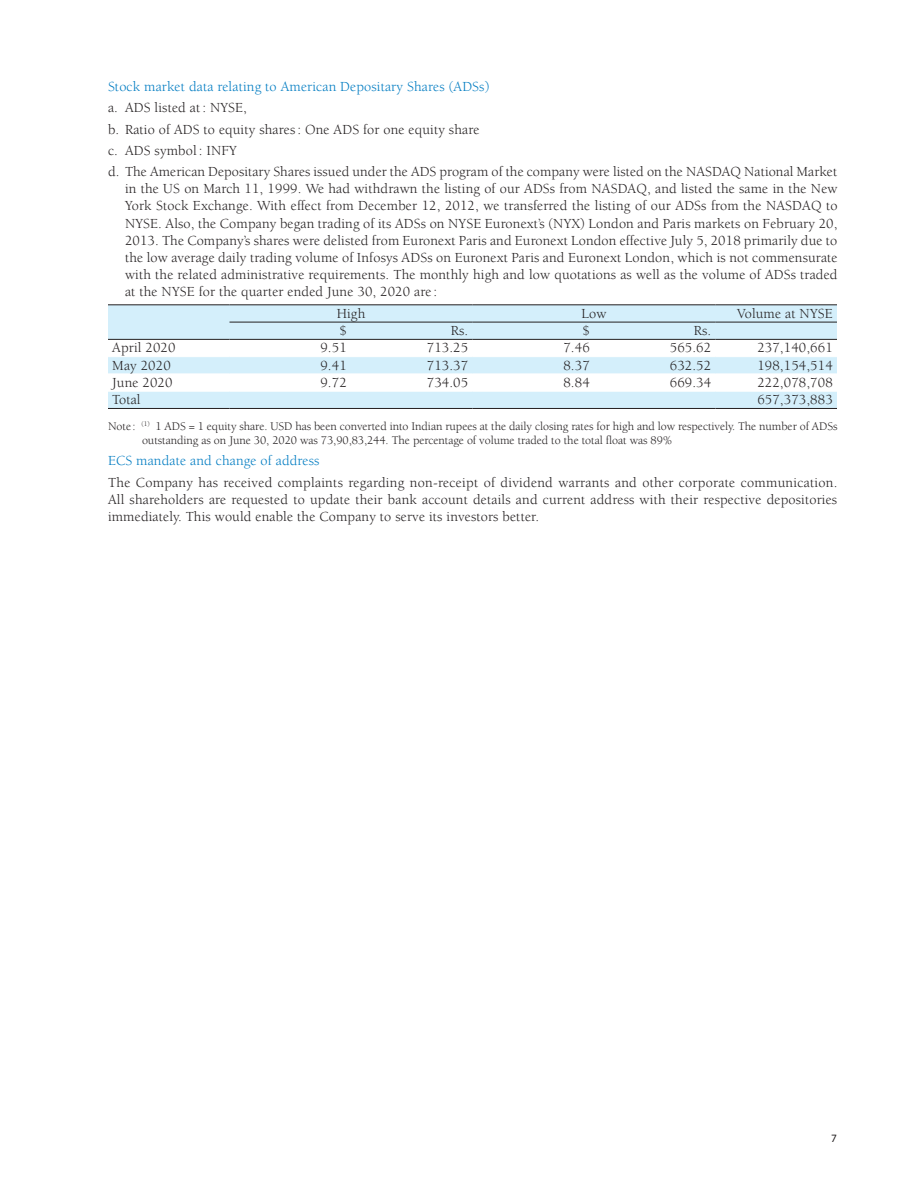
<style>
.page{position:relative;width:918px;height:1188px;background:#fff}
.page>*{position:absolute;margin:0;border:0;box-sizing:border-box;transform-origin:0 0}
.Body{font:14.25px/17.1px "Berkeley Std";letter-spacing:.01em;color:#231f20;text-align:justify}
.Table_Body_Right{font:14.25px "Berkeley Std";letter-spacing:.01em;color:#231f20}
.Body_Indent{font:14.25px "Berkeley Std";letter-spacing:.01em;color:#007cc2}
.Table_Body_Left{font:14.25px "Berkeley Std";letter-spacing:.01em;color:#231f20}
.Body-2{font:14.25px "Berkeley Std";letter-spacing:.01em;color:#007cc2}
.Table_Body_Centre{font:14.25px "Berkeley Std";letter-spacing:.01em;color:#231f20}
.Note-02{font:12px/14.4px "Berkeley Std";letter-spacing:-.005em;color:#231f20}
.t1{font:11.25px "Myriad Pro";color:#231f20}
</style>
<div class="page">
<svg style="left:108px;top:305px;width:729px;height:103px;fill:#d4effb"></svg>
<hr style="left:108px;top:304px;width:122px;height:1px;background:#231f20">
<hr style="left:230px;top:304px;width:121px;height:1px;background:#231f20">
<hr style="left:351px;top:304px;width:121px;height:1px;background:#231f20">
<hr style="left:472px;top:304px;width:122px;height:1px;background:#231f20">
<hr style="left:594px;top:304px;width:122px;height:1px;background:#231f20">
<hr style="left:716px;top:304px;width:121px;height:1px;background:#231f20">
<hr style="left:230px;top:322px;width:121px;height:1px;background:#231f20">
<hr style="left:351px;top:322px;width:121px;height:1px;background:#231f20">
<hr style="left:472px;top:322px;width:122px;height:1px;background:#231f20">
<hr style="left:594px;top:322px;width:122px;height:1px;background:#231f20">
<hr style="left:716px;top:322px;width:121px;height:1px;background:#231f20">
<hr style="left:108px;top:339px;width:122px;height:1px;background:#231f20">
<hr style="left:230px;top:339px;width:121px;height:1px;background:#231f20">
<hr style="left:351px;top:339px;width:121px;height:1px;background:#231f20">
<hr style="left:472px;top:339px;width:122px;height:1px;background:#231f20">
<hr style="left:594px;top:339px;width:122px;height:1px;background:#231f20">
<hr style="left:716px;top:339px;width:121px;height:1px;background:#231f20">
<hr style="left:108px;top:356px;width:122px;height:1px;background:#fff">
<hr style="left:230px;top:356px;width:121px;height:1px;background:#fff">
<hr style="left:351px;top:356px;width:121px;height:1px;background:#fff">
<hr style="left:472px;top:356px;width:122px;height:1px;background:#fff">
<hr style="left:594px;top:356px;width:122px;height:1px;background:#fff">
<hr style="left:716px;top:356px;width:121px;height:1px;background:#fff">
<hr style="left:108px;top:374px;width:122px;height:1px;background:#fff">
<hr style="left:230px;top:374px;width:121px;height:1px;background:#fff">
<hr style="left:351px;top:374px;width:121px;height:1px;background:#fff">
<hr style="left:472px;top:374px;width:122px;height:1px;background:#fff">
<hr style="left:594px;top:374px;width:122px;height:1px;background:#fff">
<hr style="left:716px;top:374px;width:121px;height:1px;background:#fff">
<hr style="left:108px;top:391px;width:122px;height:1px;background:#fff">
<hr style="left:230px;top:391px;width:121px;height:1px;background:#fff">
<hr style="left:351px;top:391px;width:121px;height:1px;background:#fff">
<hr style="left:472px;top:391px;width:122px;height:1px;background:#fff">
<hr style="left:594px;top:391px;width:122px;height:1px;background:#fff">
<hr style="left:716px;top:391px;width:121px;height:1px;background:#fff">
<hr style="left:108px;top:408px;width:122px;height:1px;background:#231f20">
<hr style="left:230px;top:408px;width:121px;height:1px;background:#231f20">
<hr style="left:351px;top:408px;width:121px;height:1px;background:#231f20">
<hr style="left:472px;top:408px;width:122px;height:1px;background:#231f20">
<hr style="left:594px;top:408px;width:122px;height:1px;background:#231f20">
<hr style="left:716px;top:408px;width:121px;height:1px;background:#231f20">
<p class="Body_Indent" style="left:108px;top:79px;width:383px">Stock market data relating to American Depositary Shares (ADSs)</p>
<p class="Body" style="left:108px;top:99px;width:141px">a. ADS listed at: NYSE,</p>
<p class="Body" style="left:108px;top:121px;width:373px">b. Ratio of ADS to equity shares: One ADS for one equity share</p>
<p class="Body" style="left:108px;top:142px;width:130px">c. ADS symbol : INFY</p>
<p class="Body" style="left:125px;top:163px;width:714px;text-indent:-17px">d. The American Depositary Shares issued under the ADS program of the company were listed on the NASDAQ National Market in the US on March 11, 1999. We had withdrawn the listing of our ADSs from NASDAQ, and listed the same in the New York Stock Exchange. With effect from December 12, 2012, we transferred the listing of our ADSs from the NASDAQ to NYSE. Also, the Company began trading of its ADSs on NYSE Euronext’s (NYX) London and Paris markets on February 20, 2013. The Company’s shares were delisted from Euronext Paris and Euronext London effective July 5, 2018 primarily due to the low average daily trading volume of Infosys ADSs on Euronext Paris and Euronext London, which is not commensurate with the related administrative requirements. The monthly high and low quotations as well as the volume of ADSs traded at the NYSE for the quarter ended June 30, 2020 are :</p>
<p class="Table_Body_Centre" style="left:337px;top:306px;width:30px">High</p>
<p class="Table_Body_Centre" style="left:582px;top:306px;width:26px">Low</p>
<p class="Table_Body_Right" style="left:737px;top:306px;width:97px">Volume at NYSE</p>
<p class="Table_Body_Right" style="left:339px;top:323px;width:9px">$</p>
<p class="Table_Body_Right" style="left:451px;top:323px;width:19px">Rs.</p>
<p class="Table_Body_Right" style="left:582px;top:323px;width:9px">$</p>
<p class="Table_Body_Right" style="left:694px;top:323px;width:19px">Rs.</p>
<p class="Table_Body_Left" style="left:112px;top:340px;width:65px">April 2020</p>
<p class="Table_Body_Right" style="left:320px;top:340px;width:28px">9.51</p>
<p class="Table_Body_Right" style="left:427px;top:340px;width:43px">713.25</p>
<p class="Table_Body_Right" style="left:563px;top:340px;width:28px">7.46</p>
<p class="Table_Body_Right" style="left:670px;top:340px;width:43px">565.62</p>
<p class="Table_Body_Right" style="left:757px;top:340px;width:77px">237,140,661</p>
<p class="Table_Body_Left" style="left:112px;top:358px;width:60px">May 2020</p>
<p class="Table_Body_Right" style="left:320px;top:358px;width:28px">9.41</p>
<p class="Table_Body_Right" style="left:427px;top:358px;width:43px">713.37</p>
<p class="Table_Body_Right" style="left:563px;top:358px;width:28px">8.37</p>
<p class="Table_Body_Right" style="left:670px;top:358px;width:43px">632.52</p>
<p class="Table_Body_Right" style="left:757px;top:358px;width:77px">198,154,514</p>
<p class="Table_Body_Left" style="left:112px;top:375px;width:62px">June 2020</p>
<p class="Table_Body_Right" style="left:320px;top:375px;width:28px">9.72</p>
<p class="Table_Body_Right" style="left:427px;top:375px;width:43px">734.05</p>
<p class="Table_Body_Right" style="left:563px;top:375px;width:28px">8.84</p>
<p class="Table_Body_Right" style="left:670px;top:375px;width:43px">669.34</p>
<p class="Table_Body_Right" style="left:757px;top:375px;width:77px">222,078,708</p>
<p class="Table_Body_Left" style="left:112px;top:392px;width:30px">Total</p>
<p class="Table_Body_Right" style="left:757px;top:392px;width:77px">657,373,883</p>
<p class="Note-02" style="left:142px;top:419px;width:697px;text-indent:-34px">Note : <sup>(1)</sup> 1 ADS = 1 equity share. USD has been converted into Indian rupees at the daily closing rates for high and low respectively. The number of ADSs outstanding as on June 30, 2020 was 73,90,83,244. The percentage of volume traded to the total float was 89%</p>
<p class="Body-2" style="left:108px;top:453px;width:213px">ECS mandate and change of address</p>
<p class="Body" style="left:108px;top:474px;width:731px">The Company has received complaints regarding non-receipt of dividend warrants and other corporate communication.<br>All shareholders are requested to update their bank account details and current address with their respective depositories immediately. This would enable the Company to serve its investors better.</p>
<p class="t1" style="left:831px;top:1132px;width:7px">7</p>
</div>
